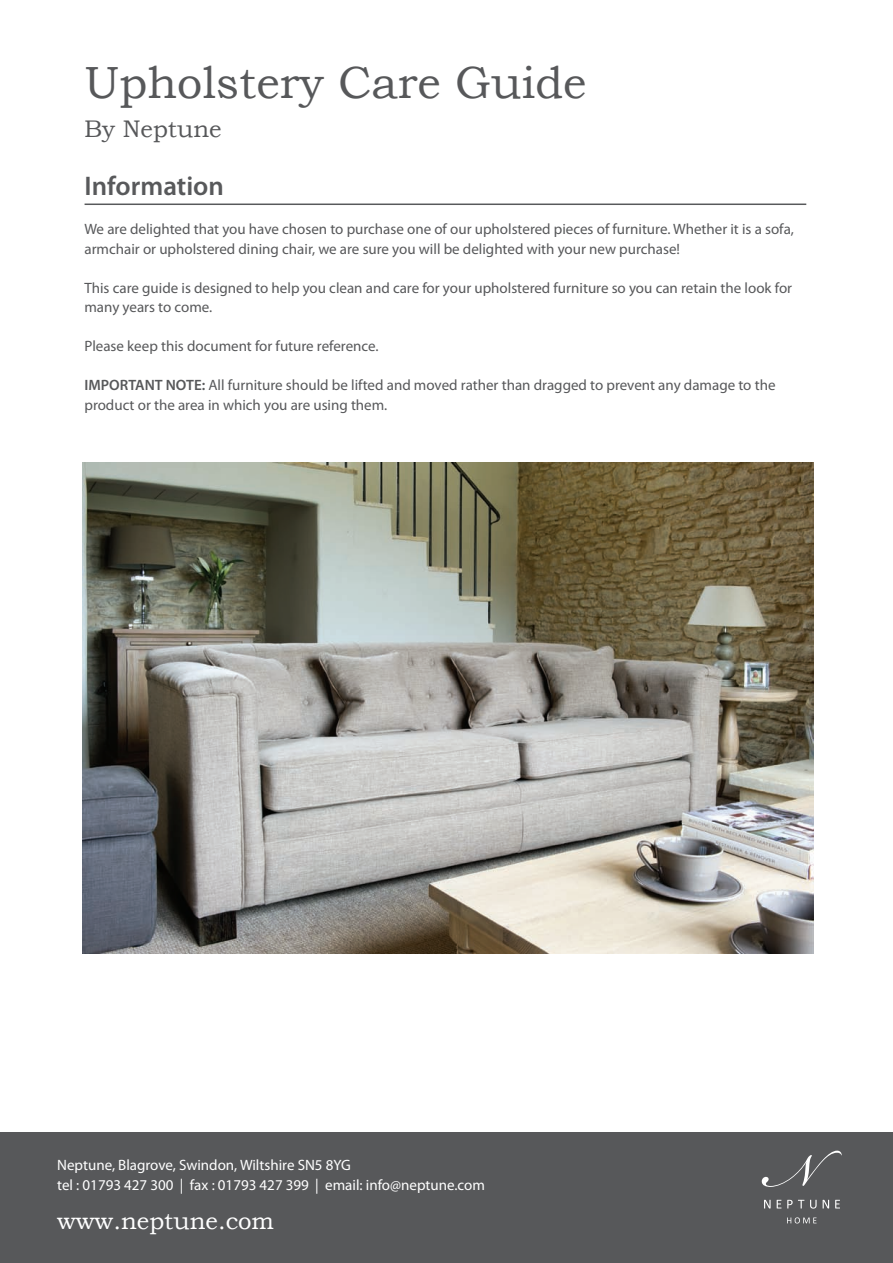
<style>
.page{position:relative;width:893px;height:1263px;background:#fff}
.page>*{position:absolute;margin:0;border:0;box-sizing:border-box;transform-origin:0 0}
.Bookman_Title_30{font:45px "Bookman Old Style";color:#57585a}
.Myriad_Header_semi-B{font:600 27px "Myriad Pro";color:#58595b}
.Bookman_footer{font:24px "Bookman Old Style";color:#fff}
.Bookman_SubHead_30{font:24px "Bookman Old Style";color:#57585a}
.Myriad_Copy_10_13{font:15px/19.5px "Myriad Pro";color:#57585a}
.Myriad_Footer{font:15px "Myriad Pro";color:#fff}
.s1{font-weight:600}
</style>
<div class="page">
<hr style="left:85px;top:204px;width:721px;height:1px;background:#58595b">
<img style="left:83px;top:462px;width:730px;height:491px">
<div style="left:0;top:1133px;width:893px;height:130px;background:#57585a"></div>
<svg style="left:762px;top:1151px;width:80px;height:36px"></svg>
<svg style="left:764px;top:1200px;width:7px;height:8px"></svg>
<svg style="left:777px;top:1200px;width:4px;height:8px"></svg>
<svg style="left:787px;top:1200px;width:17px;height:8px"></svg>
<svg style="left:810px;top:1200px;width:7px;height:8px"></svg>
<svg style="left:823px;top:1200px;width:6px;height:8px"></svg>
<svg style="left:835px;top:1200px;width:5px;height:8px"></svg>
<svg style="left:787px;top:1217px;width:29px;height:6px"></svg>
<p class="Bookman_Title_30" style="left:84px;top:53px;width:504px">Upholstery Care Guide</p>
<p class="Bookman_SubHead_30" style="left:84px;top:113px;width:139px">By Neptune</p>
<p class="Myriad_Header_semi-B" style="left:85px;top:169px;width:141px">Information</p>
<p class="Myriad_Copy_10_13" style="left:84px;top:219px;width:711px">We are delighted that you have chosen to purchase one of our upholstered pieces of furniture. Whether it is a sofa, armchair or upholstered dining chair, we are sure you will be delighted with your new purchase!</p>
<p class="Myriad_Copy_10_13" style="left:84px;top:277px;width:709px">This care guide is designed to help you clean and care for your upholstered furniture so you can retain the look for many years to come.</p>
<p class="Myriad_Copy_10_13" style="left:84px;top:336px;width:296px">Please keep this document for future reference.</p>
<p class="Myriad_Copy_10_13" style="left:84px;top:375px;width:693px"><span class="s1">IMPORTANT NOTE:</span> All furniture should be lifted and moved rather than dragged to prevent any damage to the product or the area in which you are using them.</p>
<p class="Myriad_Footer" style="left:57px;top:1156px;width:295px">Neptune, Blagrove, Swindon, Wiltshire SN5 8YG</p>
<p class="Myriad_Footer" style="left:57px;top:1175px;width:429px">tel : 01793 427 300 | fax : 01793 427 399 | email: info@neptune.com</p>
<p class="Bookman_footer" style="left:57px;top:1205px;width:218px">www.neptune.com</p>
</div>
